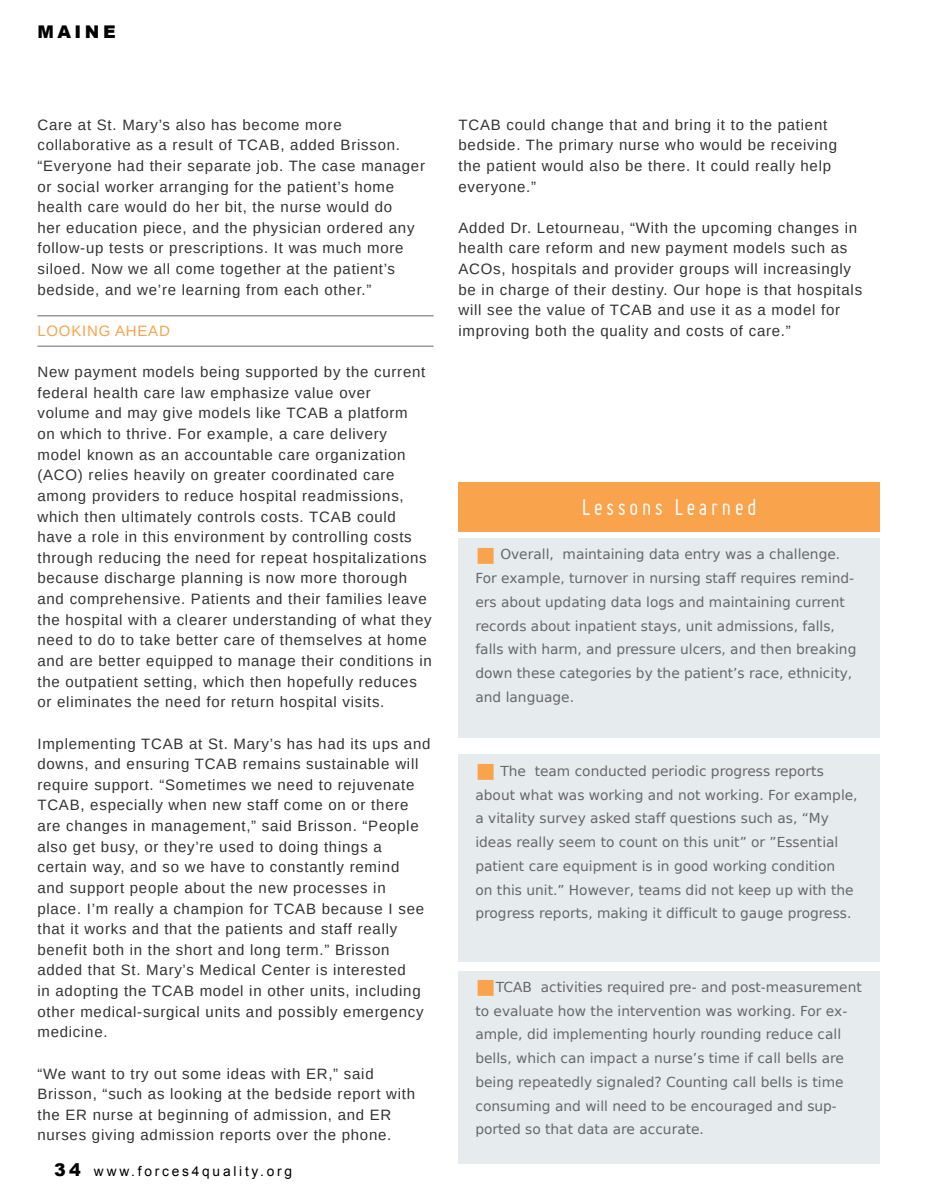
<style>
.page{position:relative;width:934px;height:1204px;background:#fff}
.page>*{position:absolute;margin:0;border:0;box-sizing:border-box;transform-origin:0 0}
.t1{font:25px "Miso";letter-spacing:.13em;color:#fff}
.t2{font:900 17.5px "Arial";letter-spacing:.2em;color:#000}
.t3{font:15px/20.6px "Arimo";letter-spacing:.05em;color:#343333}
.t4{font:15px "Arimo";color:#f9a34c}
.t5{font:13.75px/23.8px "DejaVu Sans";color:#666767}
.t6{font:13.75px "Arial";letter-spacing:.2em;color:#000}
.s1{font-weight:900;font-size:17.5px}
.s2{color:#f9a34c}
</style>
<div class="page">
<hr style="left:37px;top:315px;width:396px;height:1px;background:#666767">
<hr style="left:37px;top:346px;width:396px;height:1px;background:#666767">
<div style="left:458px;top:482px;width:422px;height:50px;background:#f9a34c"></div>
<div style="left:458px;top:538px;width:422px;height:200px;background:#e6ebee"></div>
<div style="left:458px;top:754px;width:422px;height:208px;background:#e6ebee"></div>
<div style="left:458px;top:971px;width:422px;height:192px;background:#e6ebee"></div>
<p class="t2" style="left:37px;top:19px;width:80px">MAINE</p>
<p class="t3" style="left:37px;top:114px;width:389px">Care at St. Mary’s also has become more collaborative as a result of TCAB, added Brisson. “Everyone had their separate job. The case manager or social worker arranging for the patient’s home health care would do her bit, the nurse would do<br>her education piece, and the physician ordered any follow-up tests or prescriptions. It was much more siloed. Now we all come together at the patient’s bedside, and we’re learning from each other.”</p>
<p class="t4" style="left:37px;top:323px;width:21px">Looking</p>
<p class="t4" style="left:115px;top:323px;width:23px">Ahead</p>
<p class="t3" style="left:37px;top:362px;width:396px">New payment models being supported by the current federal health care law emphasize value over<br>volume and may give models like TCAB a platform<br>on which to thrive. For example, a care delivery model known as an accountable care organization (ACO) relies heavily on greater coordinated care among providers to reduce hospital readmissions, which then ultimately controls costs. TCAB could have a role in this environment by controlling costs through reducing the need for repeat hospitalizations because discharge planning is now more thorough and comprehensive. Patients and their families leave the hospital with a clearer understanding of what they need to do to take better care of themselves at home and are better equipped to manage their conditions in the outpatient setting, which then hopefully reduces or eliminates the need for return hospital visits.</p>
<p class="t3" style="left:37px;top:733px;width:394px">Implementing TCAB at St. Mary’s has had its ups and downs, and ensuring TCAB remains sustainable will require support. “Sometimes we need to rejuvenate TCAB, especially when new staff come on or there are changes in management,” said Brisson. “People also get busy, or they’re used to doing things a certain way, and so we have to constantly remind<br>and support people about the new processes in place. I’m really a champion for TCAB because I see that it works and that the patients and staff really benefit both in the short and long term.” Brisson added that St. Mary’s Medical Center is interested<br>in adopting the TCAB model in other units, including other medical-surgical units and possibly emergency medicine.</p>
<p class="t3" style="left:37px;top:1063px;width:379px">“We want to try out some ideas with ER,” said Brisson, “such as looking at the bedside report with the ER nurse at beginning of admission, and ER nurses giving admission reports over the phone.</p>
<p class="t6" style="left:54px;top:1162px;width:240px"><span class="s1">34</span> www.forces4quality.org</p>
<p class="t3" style="left:458px;top:114px;width:380px">TCAB could change that and bring it to the patient bedside. The primary nurse who would be receiving the patient would also be there. It could really help everyone.”</p>
<p class="t3" style="left:458px;top:217px;width:405px">Added Dr. Letourneau, “With the upcoming changes in health care reform and new payment models such as ACOs, hospitals and provider groups will increasingly be in charge of their destiny. Our hope is that hospitals will see the value of TCAB and use it as a model for improving both the quality and costs of care.”</p>
<h1 class="t1" style="left:582px;top:493px;width:176px">Lessons Learned</h1>
<p class="t5" style="left:475px;top:542px;width:382px"><span class="s2">■</span> Overall, maintaining data entry was a challenge.<br>For example, turnover in nursing staff requires remind&shy;ers about updating data logs and maintaining current records about inpatient stays, unit admissions, falls, falls with harm, and pressure ulcers, and then breaking down these categories by the patient’s race, ethnicity, and language.</p>
<p class="t5" style="left:475px;top:758px;width:384px"><span class="s2">■</span> The team conducted periodic progress reports about what was working and not working. For example, a vitality survey asked staff questions such as, “My ideas really seem to count on this unit” or ”Essential patient care equipment is in good working condition<br>on this unit.” However, teams did not keep up with the progress reports, making it difficult to gauge progress.</p>
<p class="t5" style="left:475px;top:974px;width:388px"><span class="s2">■</span>TCAB activities required pre- and post-measurement to evaluate how the intervention was working. For ex&shy;ample, did implementing hourly rounding reduce call bells, which can impact a nurse’s time if call bells are being repeatedly signaled? Counting call bells is time consuming and will need to be encouraged and sup&shy;ported so that data are accurate.</p>
</div>
